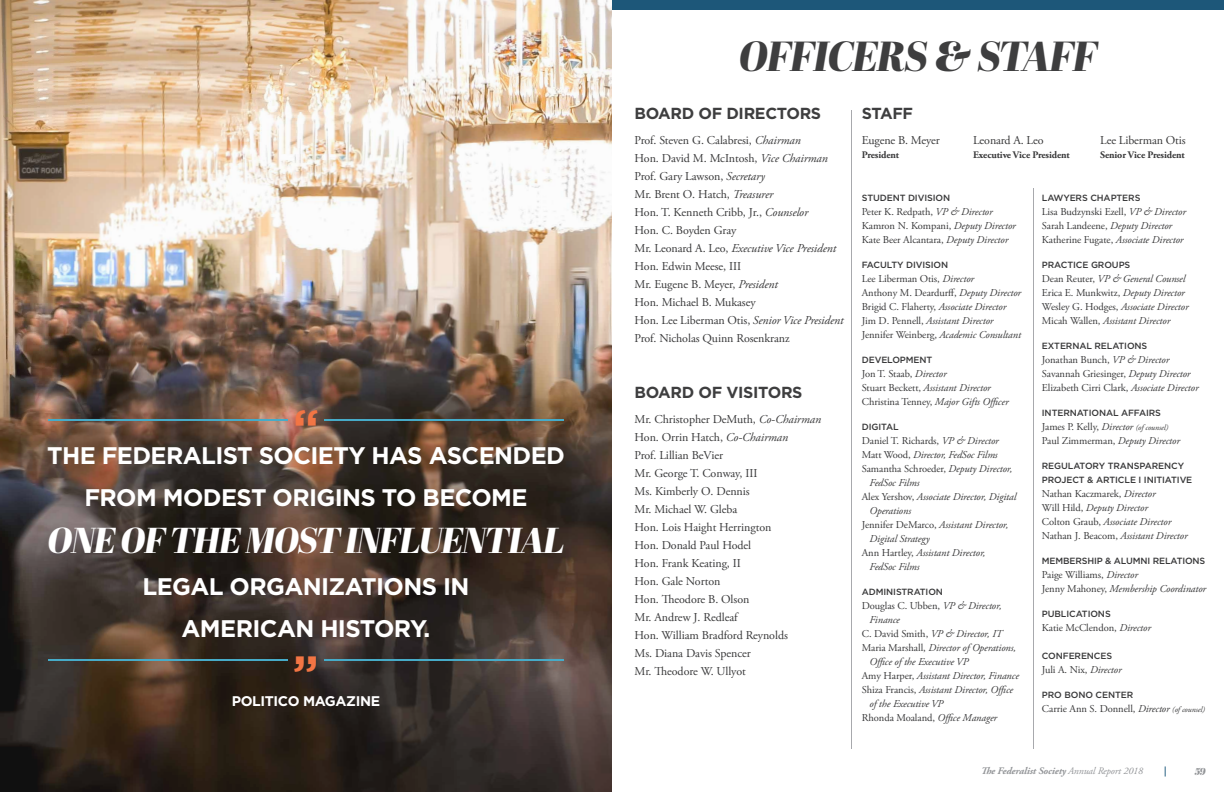
<style>
.page{position:relative;width:1224px;height:792px;background:#fff}
.page>*{position:absolute;margin:0;border:0;box-sizing:border-box;transform-origin:0 0}
.t1{font:700 48px "Gotham";color:#f37544}
.t2{font:italic 42px "Abril Fatface";letter-spacing:-.025em;color:#3e3e3f}
.t3{font:italic 36px "Abril Fatface";letter-spacing:-.025em;color:#fff}
.t4{font:700 24px/42px "Gotham";letter-spacing:-.025em;color:#fff;text-align:center}
.t5{font:700 16px "Gotham";letter-spacing:-.02em;color:#3e3e3f}
.t6{font:700 14px "Gotham";letter-spacing:-.025em;color:#fff}
.t7{font:12px/18px "Adobe Garamond Pro";letter-spacing:-.005em;color:#383839}
.t8{font:italic 10.5px/14px "Adobe Garamond Pro";letter-spacing:-.005em;color:#383839}
.t9{font:10.5px/14px "Adobe Garamond Pro";letter-spacing:-.005em;color:#383839}
.t10{font:700 10px "Adobe Garamond Pro";letter-spacing:-.01em;color:#383839}
.t11{font:italic 700 10px "Adobe Garamond Pro";letter-spacing:-.01em;color:#939598}
.t12{font:italic 10px "Abril Fatface";color:#939598}
.t13{font:italic 700 10px "Adobe Garamond Pro";color:#1b587a}
.t14{font:500 9px/14px "Gotham";letter-spacing:-.01em;color:#383839}
.s1{font-style:italic}
.s2{font-style:normal}
.s3{font-style:italic;font-size:8px}
.s4{font-weight:400}
</style>
<div class="page">
<img style="left:0;top:0;width:612px;height:792px">
<div style="left:612px;top:0;width:612px;height:10px;background:#1d5779"></div>
<hr style="left:851px;top:110px;width:1px;height:639px;background:#a8a9ad">
<hr style="left:1033px;top:188px;width:1px;height:561px;background:#a8a9ad">
<hr style="left:49px;top:420px;width:239px;height:1px;background:#46abc8">
<hr style="left:49px;top:659px;width:239px;height:2px;background:#46abc8">
<hr style="left:324px;top:420px;width:239px;height:1px;background:#46abc8">
<hr style="left:324px;top:659px;width:239px;height:2px;background:#46abc8">
<h1 class="t1" style="left:293px;top:396px;width:27px">“</h1>
<h3 class="t4" style="left:47px;top:434px;width:519px">THE FEDERALIST SOCIETY HAS ASCENDED<br>FROM MODEST ORIGINS TO BECOME</h3>
<h3 class="t3" style="left:47px;top:514px;width:519px">ONE OF THE MOST INFLUENTIAL</h3>
<h3 class="t4" style="left:142px;top:565px;width:329px">LEGAL ORGANIZATIONS IN<br>AMERICAN HISTORY.</h3>
<h1 class="t1" style="left:319px;top:687px;width:27px;rotate:-180deg">“</h1>
<h3 class="t6" style="left:232px;top:692px;width:150px">POLITICO MAGAZINE</h3>
<h2 class="t2" style="left:739px;top:26px;width:360px">OFFICERS &amp; STAFF</h2>
<h3 class="t5" style="left:634px;top:103px;width:188px">BOARD OF DIRECTORS</h3>
<h3 class="t5" style="left:862px;top:103px;width:53px">STAFF</h3>
<p class="t7" style="left:634px;top:131px;width:211px">Prof. Steven G. Calabresi, <span class="s1">Chairman<br></span>Hon. David M. McIntosh, <span class="s1">Vice Chairman<br></span>Prof. Gary Lawson, <span class="s1">Secretary<br></span>Mr. Brent O. Hatch, <span class="s1">Treasurer<br></span>Hon. T. Kenneth Cribb, Jr., <span class="s1">Counselor<br></span>Hon. C. Boyden Gray<br>Mr. Leonard A. Leo, <span class="s1">Executive Vice President<br></span>Hon. Edwin Meese, III<br>Mr. Eugene B. Meyer, <span class="s1">President<br></span>Hon. Michael B. Mukasey<br>Hon. Lee Liberman Otis, <span class="s1">Senior Vice President<br></span>Prof. Nicholas Quinn Rosenkranz</p>
<h3 class="t5" style="left:634px;top:382px;width:170px">BOARD OF VISITORS</h3>
<p class="t7" style="left:634px;top:411px;width:188px">Mr. Christopher DeMuth, <span class="s1">Co-Chairman<br></span>Hon. Orrin Hatch, <span class="s1">Co-Chairman<br></span>Prof. Lillian BeVier<br>Mr. George T. Conway, III<br>Ms. Kimberly O. Dennis<br>Mr. Michael W. Gleba<br>Hon. Lois Haight Herrington<br>Hon. Donald Paul Hodel<br>Hon. Frank Keating, II<br>Hon. Gale Norton<br>Hon. Theodore B. Olson<br>Mr. Andrew J. Redleaf<br>Hon. William Bradford Reynolds<br>Ms. Diana Davis Spencer<br>Mr. Theodore W. Ullyot</p>
<p class="t7" style="left:973px;top:131px;width:72px">Leonard A. Leo</p>
<p class="t10" style="left:973px;top:149px;width:98px">Executive Vice President</p>
<p class="t7" style="left:1100px;top:131px;width:87px">Lee Liberman Otis</p>
<p class="t10" style="left:1100px;top:149px;width:86px">Senior Vice President</p>
<p class="t14" style="left:1042px;top:190px;width:100px">LAWYERS CHAPTERS</p>
<p class="t9" style="left:1042px;top:205px;width:146px">Lisa Budzynski Ezell, <span class="s1">VP &amp; Director<br></span>Sarah Landeene, <span class="s1">Deputy Director<br></span>Katherine Fugate, <span class="s1">Associate Director</span></p>
<p class="t14" style="left:1042px;top:257px;width:90px">PRACTICE GROUPS</p>
<p class="t8" style="left:1042px;top:272px;width:148px"><span class="s2">Dean Reuter,</span> VP &amp; General Counsel <span class="s2">Erica E. Munkwitz,</span> Deputy Director <span class="s2">Wesley G. Hodges,</span> Associate Director <span class="s2">Micah Wallen,</span> Assistant Director</p>
<p class="t14" style="left:1042px;top:338px;width:107px">EXTERNAL RELATIONS</p>
<p class="t9" style="left:1042px;top:353px;width:158px">Jonathan Bunch, <span class="s1">VP &amp; Director<br></span>Savannah Griesinger, <span class="s1">Deputy Director<br></span>Elizabeth Cirri Clark, <span class="s1">Associate Director</span></p>
<p class="t14" style="left:1042px;top:405px;width:121px">INTERNATIONAL AFFAIRS</p>
<p class="t9" style="left:1042px;top:420px;width:140px">James P. Kelly, <span class="s1">Director</span> <span class="s3">(of counsel)<br></span>Paul Zimmerman, <span class="s1">Deputy Director</span></p>
<p class="t14" style="left:1042px;top:458px;width:152px">REGULATORY TRANSPARENCY<br>PROJECT &amp; ARTICLE I INITIATIVE</p>
<p class="t8" style="left:1042px;top:487px;width:147px"><span class="s2">Nathan Kaczmarek,</span> Director<br><span class="s2">Will Hild,</span> Deputy Director<br><span class="s2">Colton Graub,</span> Associate Director<br><span class="s2">Nathan J. Beacom,</span> Assistant Director</p>
<p class="t14" style="left:1042px;top:553px;width:165px">MEMBERSHIP &amp; ALUMNI RELATIONS</p>
<p class="t8" style="left:1042px;top:568px;width:166px"><span class="s2">Paige Williams,</span> Director<br><span class="s2">Jenny Mahoney,</span> Membership Coordinator</p>
<p class="t14" style="left:1042px;top:606px;width:70px">PUBLICATIONS</p>
<p class="t9" style="left:1042px;top:621px;width:111px">Katie McClendon, <span class="s1">Director</span></p>
<p class="t14" style="left:1042px;top:648px;width:72px">CONFERENCES</p>
<p class="t9" style="left:1042px;top:663px;width:81px">Juli A. Nix, <span class="s1">Director</span></p>
<p class="t14" style="left:1042px;top:687px;width:93px">PRO BONO CENTER</p>
<p class="t9" style="left:1042px;top:702px;width:165px">Carrie Ann S. Donnell, <span class="s1">Director</span> <span class="s3">(of counsel)</span></p>
<p class="t7" style="left:862px;top:131px;width:79px">Eugene B. Meyer</p>
<p class="t10" style="left:862px;top:149px;width:39px">President</p>
<p class="t14" style="left:862px;top:190px;width:90px">STUDENT DIVISION</p>
<p class="t9" style="left:862px;top:205px;width:156px">Peter K. Redpath, <span class="s1">VP &amp; Director<br></span>Kamron N. Kompani, <span class="s1">Deputy Director<br></span>Kate Beer Alcantara, <span class="s1">Deputy Director</span></p>
<p class="t14" style="left:862px;top:257px;width:88px">FACULTY DIVISION</p>
<p class="t9" style="left:862px;top:272px;width:161px">Lee Liberman Otis, <span class="s1">Director<br></span>Anthony M. Deardurff, <span class="s1">Deputy Director </span>Brigid C. Flaherty, <span class="s1">Associate Director </span>Jim D. Pennell, <span class="s1">Assistant Director </span>Jennifer Weinberg, <span class="s1">Academic Consultant</span></p>
<p class="t14" style="left:862px;top:352px;width:72px">DEVELOPMENT</p>
<p class="t8" style="left:862px;top:367px;width:148px"><span class="s2">Jon T. Staab,</span> Director<br><span class="s2">Stuart Beckett,</span> Assistant Director<br><span class="s2">Christina Tenney,</span> Major Gifts Officer</p>
<p class="t14" style="left:862px;top:419px;width:38px">DIGITAL</p>
<p class="t9" style="left:862px;top:434px;width:139px">Daniel T. Richards, <span class="s1">VP &amp; Director</span></p>
<p class="t8" style="left:862px;top:448px;width:137px"><span class="s2">Matt Wood,</span> Director, FedSoc Films</p>
<p class="t9" style="left:862px;top:462px;width:152px">Samantha Schroeder, <span class="s1">Deputy Director,</span></p>
<p class="t8" style="left:870px;top:476px;width:52px">FedSoc Films</p>
<p class="t8" style="left:862px;top:490px;width:156px"><span class="s2">Alex Yershov,</span> Associate Director, Digital</p>
<p class="t8" style="left:870px;top:503px;width:43px">Operations</p>
<p class="t8" style="left:862px;top:517px;width:148px"><span class="s2">Jennifer DeMarco,</span> Assistant Director,</p>
<p class="t8" style="left:870px;top:531px;width:62px">Digital Strategy</p>
<p class="t8" style="left:862px;top:545px;width:125px"><span class="s2">Ann Hartley,</span> Assistant Director,</p>
<p class="t8" style="left:870px;top:559px;width:52px">FedSoc Films</p>
<p class="t14" style="left:862px;top:584px;width:83px">ADMINISTRATION</p>
<p class="t9" style="left:862px;top:599px;width:141px">Douglas C. Ubben, <span class="s1">VP &amp; Director,</span></p>
<p class="t8" style="left:870px;top:613px;width:32px">Finance</p>
<p class="t8" style="left:862px;top:627px;width:142px"><span class="s2">C. David Smith,</span> VP &amp; Director, IT</p>
<p class="t8" style="left:862px;top:641px;width:156px"><span class="s2">Maria Marshall,</span> Director of Operations,</p>
<p class="t8" style="left:870px;top:655px;width:100px">Office of the Executive VP</p>
<p class="t8" style="left:862px;top:668px;width:159px"><span class="s2">Amy Harper,</span> Assistant Director, Finance</p>
<p class="t8" style="left:862px;top:682px;width:153px"><span class="s2">Shiza Francis,</span> Assistant Director, Office</p>
<p class="t8" style="left:870px;top:696px;width:75px">of the Executive VP</p>
<p class="t9" style="left:862px;top:711px;width:137px">Rhonda Moaland, <span class="s1">Office Manager</span></p>
<p class="t11" style="left:981px;top:765px;width:164px">The Federalist Society <span class="s4">Annual Report 2018</span></p>
<p class="t13" style="left:1164px;top:765px;width:4px">|</p>
<p class="t12" style="left:1195px;top:764px;width:13px">59</p>
</div>
